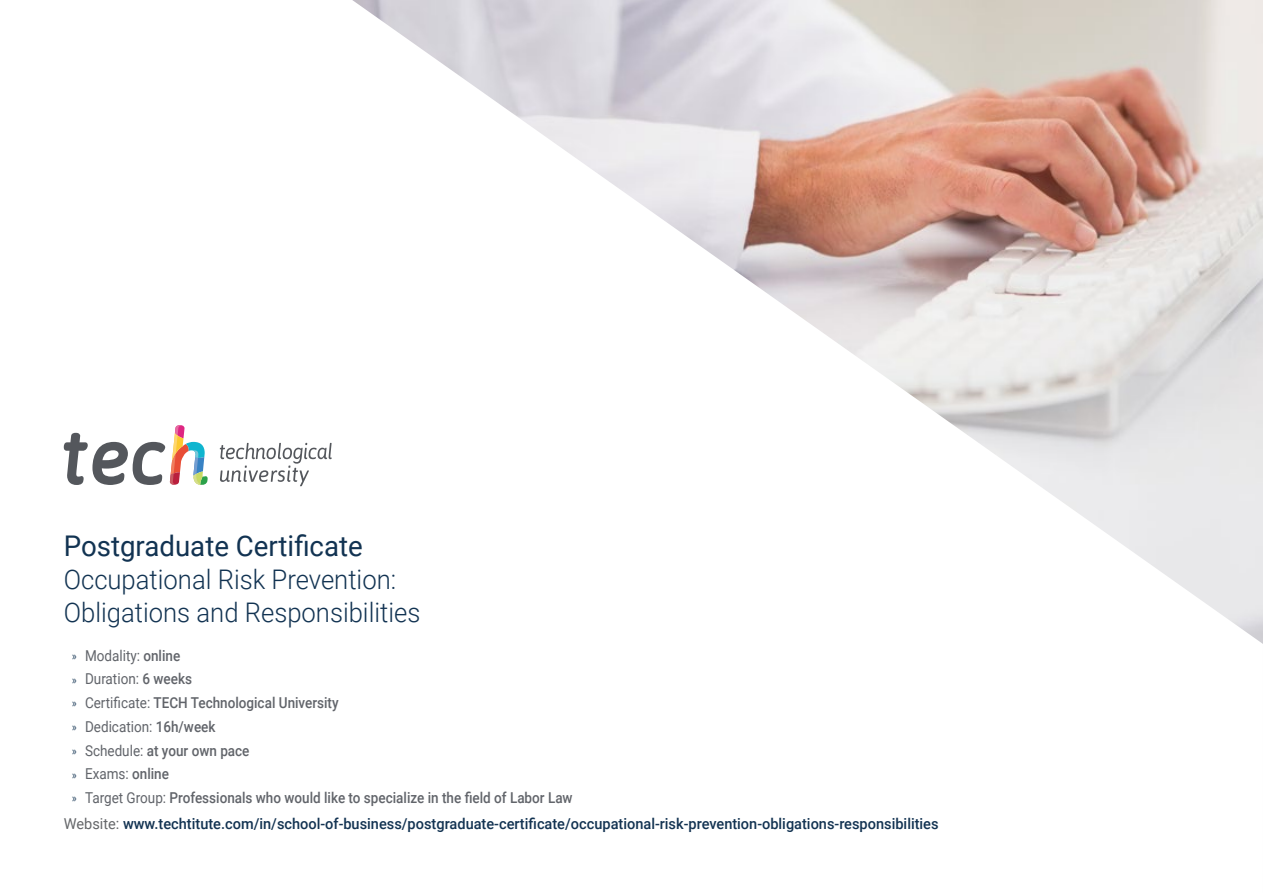
<style>
.page{position:relative;width:1263px;height:893px;background:#fff}
.page>*{position:absolute;margin:0;border:0;box-sizing:border-box;transform-origin:0 0}
.t1{font:28.5px "Roboto";color:#123352}
.t2{font:300 27px/33px "Roboto";color:#123352;scale:.95 1}
.t3{font:500 15px/23.7px "Roboto";color:#61646a;scale:.9 1}
.t4{font:500 15px "Roboto";color:#133352}
.s1{font-family:"Myriad Pro";font-weight:400;font-size:12px;color:#123352}
.s2{font-weight:400}
.s3{font-weight:400;color:#646669}
</style>
<div class="page">
<img style="left:352px;top:0;width:911px;height:644px">
<svg style="left:64px;top:425px;width:144px;height:60px"></svg>
<svg style="left:220px;top:443px;width:112px;height:43px"></svg>
<h1 class="t1" style="left:64px;top:526px;width:301px">Postgraduate Certificate</h1>
<h2 class="t2" style="left:64px;top:562px;width:377px">Occupational Risk Prevention:<br>Obligations and Responsibilities</h2>
<p class="t3" style="left:72px;top:643px;width:557px"><span class="s1">»</span> <span class="s2">Modality:</span> online<br><span class="s1">»</span> <span class="s2">Duration:</span> 6 weeks<br><span class="s1">»</span> <span class="s2">Certificate:</span> TECH Technological University<br><span class="s1">»</span> <span class="s2">Dedication:</span> 16h/week<br><span class="s1">»</span> <span class="s2">Schedule:</span> at your own pace<br><span class="s1">»</span> <span class="s2">Exams:</span> online<br><span class="s1">»</span> <span class="s2">Target Group:</span> Professionals who would like to specialize in the field of Labor Law</p>
<p class="t4" style="left:64px;top:813px;width:876px"><span class="s3">Website:</span> www.techtitute.com/in/school-of-business/postgraduate-certificate/occupational-risk-prevention-obligations-responsibilities</p>
</div>
